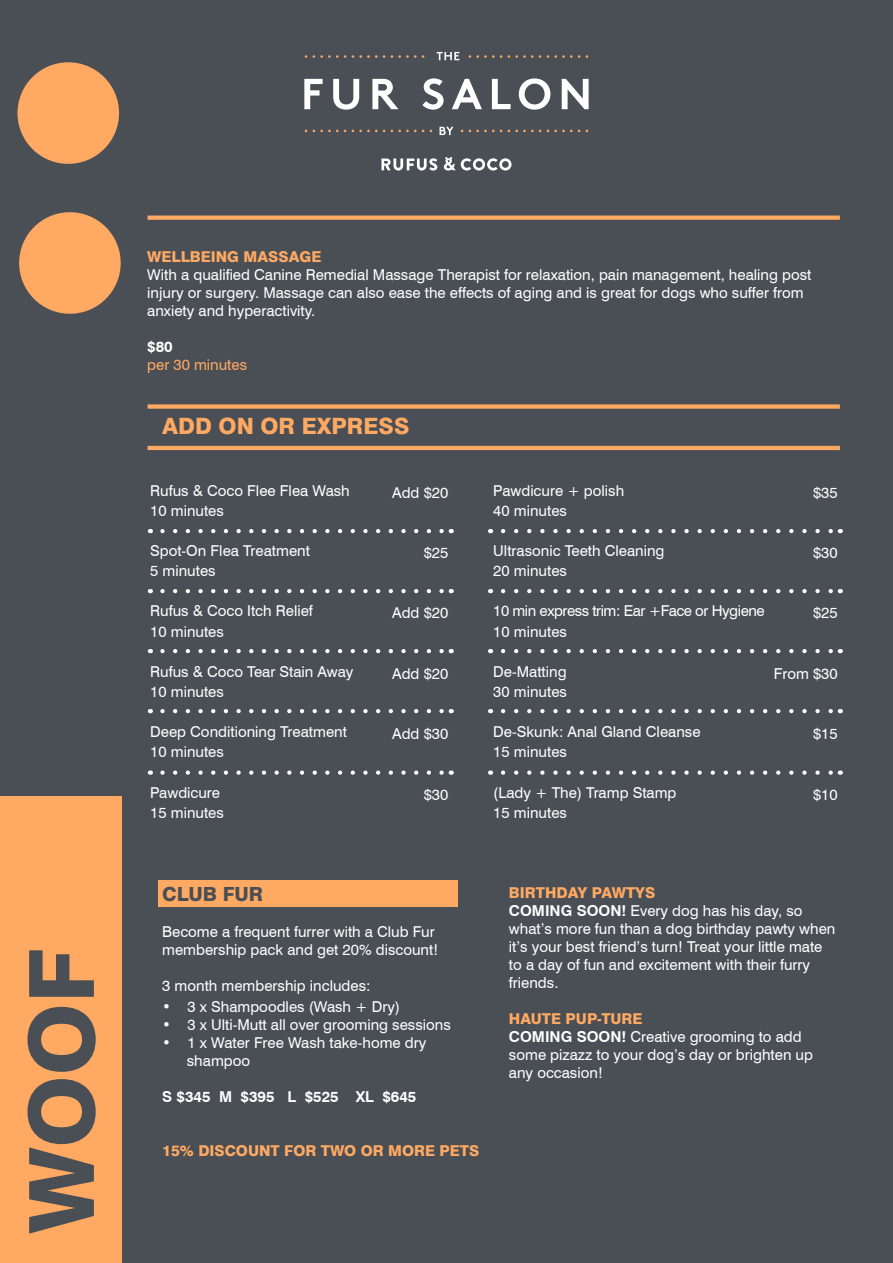
<style>
.page{position:relative;width:893px;height:1263px;background:#4a4f55}
.page>*{position:absolute;margin:0;border:0;box-sizing:border-box;transform-origin:0 0}
.t1{font:800 90px "Swiss 721 BT";color:#4a4f55}
.t2{font:800 22.5px "Swiss 721 BT";color:#ffa962}
.t3{font:800 19.5px "Swiss 721 BT";color:#4a4f55}
.t4{font:15px/18px "Swiss 721 BT";color:#fff}
.t5{font:800 15px "Swiss 721 BT";color:#ffa962}
.t6{font:15px "Swiss 721 BT";letter-spacing:-.03em;color:#fff}
.t7{font:700 15px "Swiss 721 BT";color:#fff}
.t8{font:15px "Swiss 721 BT";color:#ffa962}
.s1{font-weight:700}
</style>
<div class="page">
<div style="left:18px;top:62px;width:101px;height:102px;background:#ffa962;border-radius:50%"></div>
<div style="left:19px;top:212px;width:102px;height:102px;background:#ffa962;border-radius:50%"></div>
<hr style="left:148px;top:446px;width:692px;height:4px;background:#ffa962">
<svg style="left:148px;top:216px;width:692px;height:4px;background:#f5a461"></svg>
<div style="left:148px;top:404px;width:692px;height:5px;background:#ffa962"></div>
<div style="left:0;top:796px;width:121px;height:467px;background:#ffa962"></div>
<svg style="left:162px;top:529px;width:282px;height:4px"></svg>
<svg style="left:503px;top:529px;width:330px;height:4px"></svg>
<svg style="left:162px;top:589px;width:282px;height:4px"></svg>
<svg style="left:503px;top:589px;width:330px;height:4px"></svg>
<svg style="left:162px;top:649px;width:282px;height:4px"></svg>
<svg style="left:503px;top:649px;width:330px;height:4px"></svg>
<svg style="left:162px;top:709px;width:282px;height:4px"></svg>
<svg style="left:503px;top:709px;width:330px;height:4px"></svg>
<svg style="left:162px;top:770px;width:282px;height:5px"></svg>
<div style="left:158px;top:880px;width:300px;height:26px;background:#ffa962"></div>
<svg style="left:503px;top:770px;width:330px;height:5px"></svg>
<svg style="left:437px;top:52px;width:22px;height:8px"></svg>
<svg style="left:439px;top:127px;width:14px;height:8px"></svg>
<svg style="left:381px;top:158px;width:56px;height:13px"></svg>
<svg style="left:444px;top:157px;width:67px;height:14px"></svg>
<svg style="left:313px;top:130px;width:33px;height:2px"></svg>
<svg style="left:352px;top:130px;width:33px;height:2px"></svg>
<svg style="left:391px;top:130px;width:33px;height:2px"></svg>
<svg style="left:469px;top:130px;width:33px;height:2px"></svg>
<svg style="left:508px;top:130px;width:33px;height:2px"></svg>
<svg style="left:547px;top:130px;width:33px;height:2px"></svg>
<svg style="left:313px;top:55px;width:33px;height:3px"></svg>
<svg style="left:352px;top:55px;width:33px;height:3px"></svg>
<svg style="left:391px;top:55px;width:33px;height:3px"></svg>
<svg style="left:469px;top:55px;width:33px;height:3px"></svg>
<svg style="left:508px;top:55px;width:33px;height:3px"></svg>
<svg style="left:547px;top:55px;width:33px;height:3px"></svg>
<svg style="left:304px;top:79px;width:19px;height:30px"></svg>
<svg style="left:333px;top:79px;width:26px;height:31px"></svg>
<svg style="left:372px;top:79px;width:26px;height:30px"></svg>
<svg style="left:422px;top:78px;width:22px;height:32px"></svg>
<svg style="left:452px;top:79px;width:30px;height:30px"></svg>
<svg style="left:492px;top:79px;width:19px;height:30px"></svg>
<svg style="left:519px;top:78px;width:31px;height:32px"></svg>
<svg style="left:562px;top:79px;width:27px;height:30px"></svg>
<p class="t1" style="left:7px;top:1233px;width:286px;rotate:-90deg">WOOF</p>
<p class="t5" style="left:147px;top:248px;width:176px">WELLBEING MASSAGE</p>
<p class="t4" style="left:147px;top:266px;width:666px">With a qualified Canine Remedial Massage Therapist for relaxation, pain management, healing post injury or surgery. Massage can also ease the effects of aging and is great for dogs who suffer from anxiety and hyperactivity.</p>
<p class="t7" style="left:147px;top:338px;width:27px">$80</p>
<p class="t8" style="left:147px;top:356px;width:101px">per 30 minutes</p>
<p class="t2" style="left:162px;top:412px;width:249px">ADD ON OR EXPRESS</p>
<p class="t4" style="left:150px;top:481px;width:201px">Rufus &amp; Coco Flee Flea Wash</p>
<p class="t4" style="left:150px;top:501px;width:75px">10 minutes</p>
<p class="t4" style="left:150px;top:542px;width:161px">Spot-On Flea Treatment</p>
<p class="t4" style="left:150px;top:562px;width:67px">5 minutes</p>
<p class="t4" style="left:150px;top:602px;width:164px">Rufus &amp; Coco Itch Relief</p>
<p class="t4" style="left:150px;top:622px;width:75px">10 minutes</p>
<p class="t4" style="left:150px;top:662px;width:205px">Rufus &amp; Coco Tear Stain Away</p>
<p class="t4" style="left:150px;top:682px;width:75px">10 minutes</p>
<p class="t4" style="left:150px;top:723px;width:198px">Deep Conditioning Treatment</p>
<p class="t4" style="left:150px;top:743px;width:75px">10 minutes</p>
<p class="t4" style="left:150px;top:783px;width:71px">Pawdicure</p>
<p class="t4" style="left:150px;top:803px;width:75px">15 minutes</p>
<p class="t4" style="left:392px;top:483px;width:58px">Add $20</p>
<p class="t4" style="left:424px;top:544px;width:26px">$25</p>
<p class="t4" style="left:392px;top:604px;width:58px">Add $20</p>
<p class="t4" style="left:392px;top:664px;width:58px">Add $20</p>
<p class="t4" style="left:392px;top:725px;width:58px">Add $30</p>
<p class="t4" style="left:424px;top:785px;width:26px">$30</p>
<p class="t4" style="left:493px;top:481px;width:132px">Pawdicure + polish</p>
<p class="t4" style="left:493px;top:501px;width:75px">40 minutes</p>
<p class="t4" style="left:493px;top:542px;width:173px">Ultrasonic Teeth Cleaning</p>
<p class="t4" style="left:493px;top:562px;width:75px">20 minutes</p>
<p class="t6" style="left:493px;top:602px;width:273px">10 min express trim: Ear +Face or Hygiene</p>
<p class="t4" style="left:493px;top:622px;width:75px">10 minutes</p>
<p class="t4" style="left:493px;top:662px;width:75px">De-Matting</p>
<p class="t4" style="left:493px;top:682px;width:75px">30 minutes</p>
<p class="t4" style="left:493px;top:723px;width:209px">De-Skunk: Anal Gland Cleanse</p>
<p class="t4" style="left:493px;top:743px;width:75px">15 minutes</p>
<p class="t4" style="left:493px;top:783px;width:185px">(Lady + The) Tramp Stamp</p>
<p class="t4" style="left:493px;top:803px;width:75px">15 minutes</p>
<p class="t4" style="left:813px;top:483px;width:26px">$35</p>
<p class="t4" style="left:813px;top:544px;width:26px">$30</p>
<p class="t4" style="left:813px;top:604px;width:26px">$25</p>
<p class="t4" style="left:774px;top:664px;width:65px">From $30</p>
<p class="t4" style="left:813px;top:725px;width:26px">$15</p>
<p class="t4" style="left:813px;top:785px;width:26px">$10</p>
<p class="t3" style="left:162px;top:882px;width:103px">CLUB FUR</p>
<p class="t4" style="left:162px;top:923px;width:277px">Become a frequent furrer with a Club Fur membership pack and get 20% discount!</p>
<p class="t4" style="left:162px;top:977px;width:210px">3 month membership includes:</p>
<p class="t4" style="left:162px;top:998px;width:239px">• 3 x Shampoodles (Wash + Dry)</p>
<p class="t4" style="left:162px;top:1016px;width:290px">• 3 x Ulti-Mutt all over grooming sessions</p>
<p class="t4" style="left:187px;top:1034px;width:241px;text-indent:-25px">• 1 x Water Free Wash take-home dry shampoo</p>
<p class="t7" style="left:162px;top:1088px;width:256px">S $345 M $395 L $525 XL $645</p>
<p class="t5" style="left:162px;top:1142px;width:319px">15% DISCOUNT FOR TWO OR MORE PETS</p>
<p class="t5" style="left:509px;top:883px;width:148px">BIRTHDAY PAWTYS</p>
<p class="t4" style="left:509px;top:901px;width:328px"><span class="s1">COMING SOON!</span> Every dog has his day, so what’s more fun than a dog birthday pawty when it’s your best friend’s turn! Treat your little mate to a day of fun and excitement with their furry friends.</p>
<p class="t5" style="left:509px;top:1009px;width:135px">HAUTE PUP-TURE</p>
<p class="t4" style="left:509px;top:1027px;width:306px"><span class="s1">COMING SOON!</span> Creative grooming to add some pizazz to your dog’s day or brighten up any occasion!</p>
</div>
